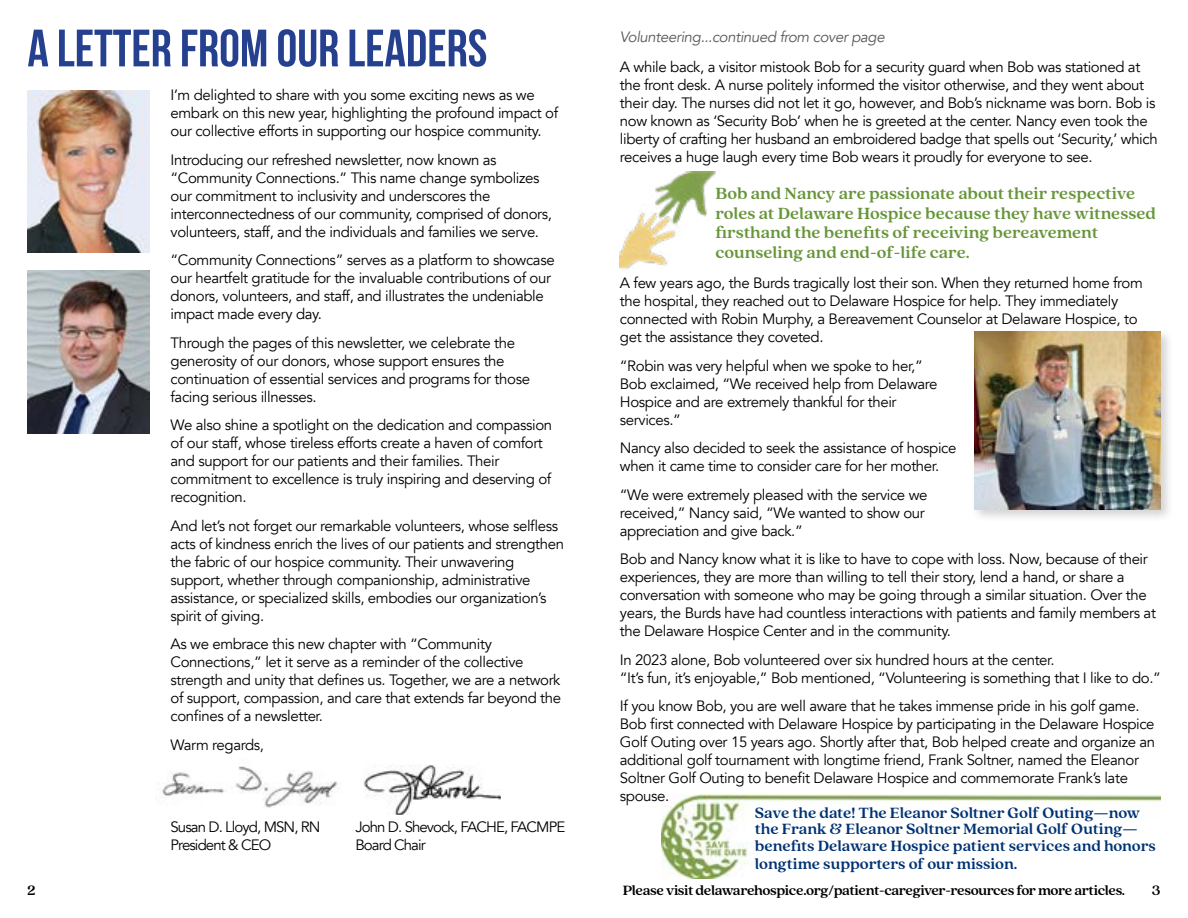
<style>
.page{position:relative;width:1188px;height:918px;background:#fff}
.page>*{position:absolute;margin:0;border:0;box-sizing:border-box;transform-origin:0 0}
.t1{font:700 52.5px "Bebas Neue";color:#25408f}
.t2{font:700 18px/19.5px "Quincy CF";color:#67963a}
.t3{font:700 16.5px/16.5px "Quincy CF";letter-spacing:-.005em;color:#003273}
.t4{font:15px/18px "Avenir";letter-spacing:-.025em;color:#000}
.t5{font:700 15px "Quincy CF";letter-spacing:-.03em;color:#000}
.t6{font:15px "Avenir";letter-spacing:-.06em;color:#000}
.t7{font:italic 15px "Avenir";letter-spacing:-.025em;color:#58595b}
</style>
<div class="page">
<img style="left:662px;top:794px;width:499px;height:85px">
<img style="left:620px;top:172px;width:96px;height:98px">
<img style="left:27px;top:90px;width:122px;height:163px">
<img style="left:27px;top:271px;width:122px;height:162px">
<img style="left:162px;top:766px;width:177px;height:42px">
<img style="left:364px;top:765px;width:137px;height:49px">
<div style="left:972px;top:328px;width:202px;height:195px;background:#000;opacity:.18"></div>
<img style="left:975px;top:332px;width:186px;height:178px">
<h1 class="t1" style="left:27px;top:19px;width:461px">A LETTER FROM OUR LEADERS</h1>
<p class="t4" style="left:171px;top:86px;width:389px">I’m delighted to share with you some exciting news as we embark on this new year, highlighting the profound impact of our collective efforts in supporting our hospice community.</p>
<p class="t4" style="left:171px;top:151px;width:383px">Introducing our refreshed newsletter, now known as “Community Connections.” This name change symbolizes our commitment to inclusivity and underscores the interconnectedness of our community, comprised of donors, volunteers, staff, and the individuals and families we serve.</p>
<p class="t4" style="left:171px;top:251px;width:386px">“Community Connections” serves as a platform to showcase our heartfelt gratitude for the invaluable contributions of our donors, volunteers, and staff, and illustrates the undeniable impact made every day.</p>
<p class="t4" style="left:171px;top:334px;width:361px">Through the pages of this newsletter, we celebrate the generosity of our donors, whose support ensures the continuation of essential services and programs for those facing serious illnesses.</p>
<p class="t4" style="left:171px;top:416px;width:383px">We also shine a spotlight on the dedication and compassion of our staff, whose tireless efforts create a haven of comfort and support for our patients and their families. Their commitment to excellence is truly inspiring and deserving of recognition.</p>
<p class="t4" style="left:171px;top:517px;width:395px">And let’s not forget our remarkable volunteers, whose selfless acts of kindness enrich the lives of our patients and strengthen the fabric of our hospice community. Their unwavering support, whether through companionship, administrative assistance, or specialized skills, embodies our organization’s spirit of giving.</p>
<p class="t4" style="left:171px;top:635px;width:392px">As we embrace this new chapter with “Community Connections,” let it serve as a reminder of the collective strength and unity that defines us. Together, we are a network of support, compassion, and care that extends far beyond the confines of a newsletter.</p>
<p class="t4" style="left:171px;top:736px;width:95px">Warm regards,</p>
<p class="t6" style="left:171px;top:818px;width:152px">Susan D. Lloyd, MSN, RN</p>
<p class="t6" style="left:355px;top:818px;width:211px">John D. Shevock, FACHE, FACMPE</p>
<p class="t6" style="left:171px;top:836px;width:102px">President &amp; CEO</p>
<p class="t6" style="left:355px;top:836px;width:72px">Board Chair</p>
<p class="t7" style="left:620px;top:28px;width:266px">Volunteering...continued from cover page</p>
<p class="t4" style="left:620px;top:58px;width:539px">A while back, a visitor mistook Bob for a security guard when Bob was stationed at the front desk. A nurse politely informed the visitor otherwise, and they went about their day. The nurses did not let it go, however, and Bob’s nickname was born. Bob is now known as ‘Security Bob’ when he is greeted at the center. Nancy even took the liberty of crafting her husband an embroidered badge that spells out ‘Security,’ which receives a huge laugh every time Bob wears it proudly for everyone to see.</p>
<p class="t2" style="left:716px;top:183px;width:442px">Bob and Nancy are passionate about their respective roles at Delaware Hospice because they have witnessed firsthand the benefits of receiving bereavement counseling and end-of-life care.</p>
<p class="t4" style="left:620px;top:274px;width:524px">A few years ago, the Burds tragically lost their son. When they returned home from the hospital, they reached out to Delaware Hospice for help. They immediately connected with Robin Murphy, a Bereavement Counselor at Delaware Hospice, to get the assistance they coveted.</p>
<p class="t4" style="left:620px;top:357px;width:319px">“Robin was very helpful when we spoke to her,” Bob exclaimed, “We received help from Delaware Hospice and are extremely thankful for their services.”</p>
<p class="t4" style="left:620px;top:439px;width:338px">Nancy also decided to seek the assistance of hospice when it came time to consider care for her mother.</p>
<p class="t4" style="left:620px;top:486px;width:309px">“We were extremely pleased with the service we received,” Nancy said, “We wanted to show our appreciation and give back.”</p>
<p class="t4" style="left:620px;top:550px;width:538px">Bob and Nancy know what it is like to have to cope with loss. Now, because of their experiences, they are more than willing to tell their story, lend a hand, or share a conversation with someone who may be going through a similar situation. Over the years, the Burds have had countless interactions with patients and family members at the Delaware Hospice Center and in the community.</p>
<p class="t4" style="left:620px;top:651px;width:543px">In 2023 alone, Bob volunteered over six hundred hours at the center.<br>“It’s fun, it’s enjoyable,” Bob mentioned, “Volunteering is something that I like to do.”</p>
<p class="t4" style="left:620px;top:697px;width:537px">If you know Bob, you are well aware that he takes immense pride in his golf game.<br>Bob first connected with Delaware Hospice by participating in the Delaware Hospice Golf Outing over 15 years ago. Shortly after that, Bob helped create and organize an additional golf tournament with longtime friend, Frank Soltner, named the Eleanor Soltner Golf Outing to benefit Delaware Hospice and commemorate Frank’s late spouse.</p>
<p class="t3" style="left:755px;top:803px;width:402px">Save the date! The Eleanor Soltner Golf Outing—now the Frank &amp; Eleanor Soltner Memorial Golf Outing— benefits Delaware Hospice patient services and honors</p>
<p class="t3" style="left:755px;top:854px;width:264px">longtime supporters of our mission.</p>
<p class="t5" style="left:27px;top:880px;width:10px">2</p>
<p class="t5" style="left:623px;top:880px;width:504px">Please visit delawarehospice.org/patient-caregiver-resources for more articles.</p>
<p class="t5" style="left:1152px;top:880px;width:10px">3</p>
</div>
